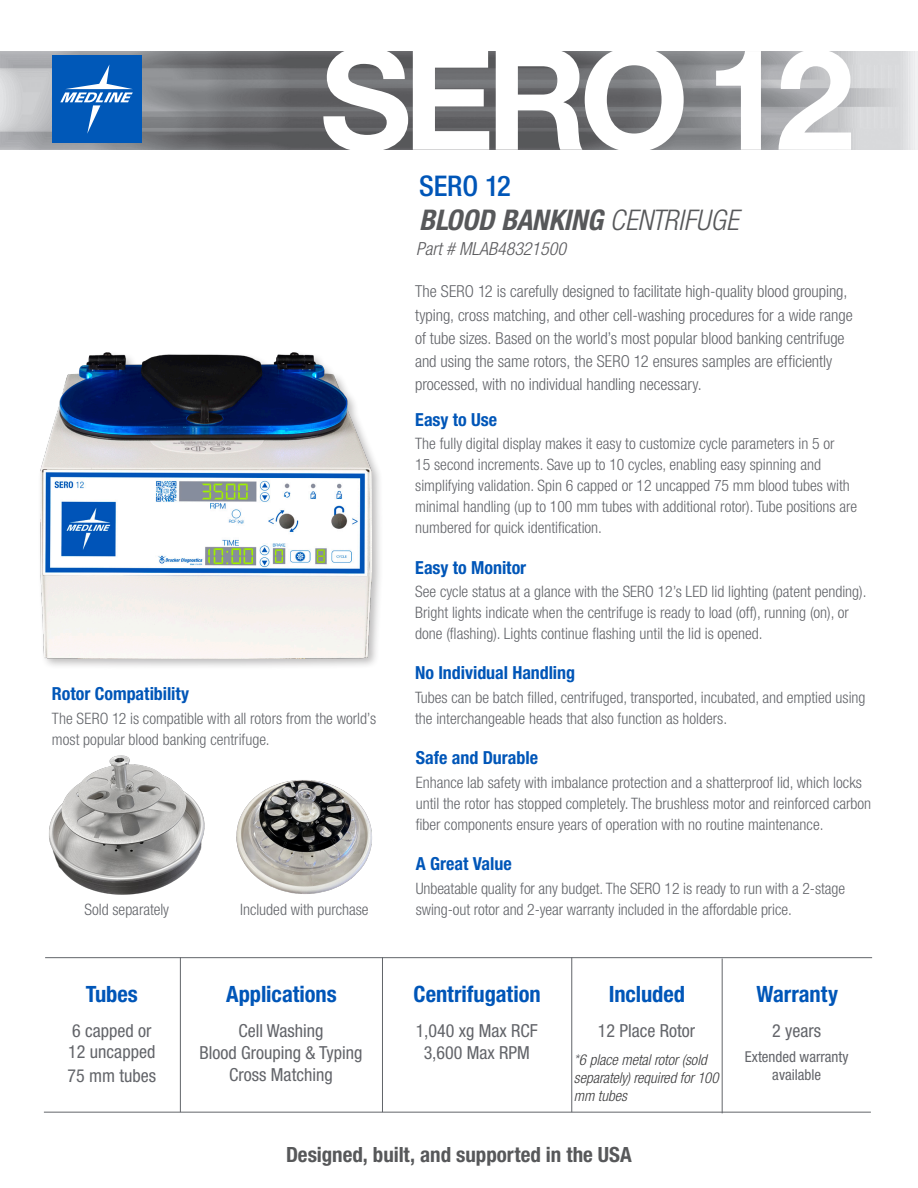
<style>
.page{position:relative;width:918px;height:1188px;background:#fff}
.page>*{position:absolute;margin:0;border:0;box-sizing:border-box;transform-origin:0 0}
.t1{font:700 141px "Helvetica Neue LT Std";letter-spacing:-.06em;color:#fff}
.t2{font:italic 700 condensed 28.5px "Helvetica Neue LT Std";letter-spacing:-.005em;color:#57585a}
.t3{font:500 condensed 28.5px "Helvetica Neue LT Std";letter-spacing:-.005em;color:#0056b8}
.call_out{font:700 condensed 22.5px "Helvetica Neue LT Std";color:#0056b8}
.call_out-2{font:700 condensed 21px "Helvetica Neue LT Std";color:#57585a}
.t4{font:condensed 18px/21.6px "Helvetica Neue LT Std";color:#63656a;text-align:center}
.subhead_-_green{font:700 condensed 18px "Helvetica Neue LT Std";color:#0056b8}
.t5{font:italic 300 condensed 18px "Helvetica Neue LT Std";color:#5a5a5d}
.subhead_-_green-2{font:300 condensed 16.5px/23.2px "Helvetica Neue LT Std";letter-spacing:-.005em;color:#63656a}
.subhead_-_green-3{font:300 condensed 15.75px/21px "Helvetica Neue LT Std";color:#63656a}
.body_text{font:300 condensed 15.75px/21px "Helvetica Neue LT Std";color:#64666b}
.t6{font:italic 300 condensed 15px/18px "Helvetica Neue LT Std";color:#3e3e3f}
.t7{font:condensed 15px/18px "Helvetica Neue LT Std";color:#63656a;text-align:center}
.s1{font-weight:300}
.s2{color:#63656a}
</style>
<div class="page">
<img style="left:0;top:51px;width:918px;height:98px">
<div style="left:52px;top:56px;width:89px;height:87px;background:#0058b8"></div>
<svg style="left:60px;top:64px;width:73px;height:70px"></svg>
<div style="left:38px;top:350px;width:346px;height:321px;background:#231f20;opacity:.3"></div>
<img style="left:40px;top:353px;width:332px;height:305px">
<hr style="left:180px;top:957px;width:1px;height:155px;background:#62656a">
<hr style="left:382px;top:957px;width:1px;height:155px;background:#62656a">
<hr style="left:571px;top:957px;width:1px;height:155px;background:#62656a">
<hr style="left:722px;top:958px;width:1px;height:155px;background:#62656a">
<hr style="left:44px;top:1112px;width:827px;height:1px;background:#62656a">
<hr style="left:45px;top:957px;width:827px;height:1px;background:#62656a">
<img style="left:49px;top:755px;width:156px;height:140px">
<img style="left:236px;top:780px;width:136px;height:114px">
<p class="t1" style="left:320px;top:12px;width:535px">SERO 12</p>
<p class="t3" style="left:419px;top:169px;width:93px">SERO 12</p>
<p class="t2" style="left:419px;top:203px;width:321px">BLOOD BANKING <span class="s1">CENTRIFUGE</span></p>
<p class="t5" style="left:416px;top:238px;width:152px">Part # MLAB48321500</p>
<p class="subhead_-_green-2" style="left:415px;top:280px;width:439px">The SERO 12 is carefully designed to facilitate high-quality blood grouping, typing, cross matching, and other cell-washing procedures for a wide range of tube sizes. Based on the world’s most popular blood banking centrifuge and using the same rotors, the SERO 12 ensures samples are efficiently processed, with no individual handling necessary.</p>
<p class="subhead_-_green" style="left:415px;top:408px;width:83px">Easy to Use</p>
<p class="subhead_-_green-3" style="left:415px;top:433px;width:443px">The fully digital display makes it easy to customize cycle parameters in 5 or<br>15 second increments. Save up to 10 cycles, enabling easy spinning and simplifying validation. Spin 6 capped or 12 uncapped 75 mm blood tubes with minimal handling (up to 100 mm tubes with additional rotor). Tube positions are numbered for quick identification.</p>
<p class="subhead_-_green" style="left:52px;top:683px;width:139px">Rotor Compatibility</p>
<p class="body_text" style="left:52px;top:708px;width:326px">The SERO 12 is compatible with all rotors from the world’s most popular blood banking centrifuge.</p>
<p class="subhead_-_green-3" style="left:84px;top:899px;width:86px">Sold separately</p>
<p class="subhead_-_green-3" style="left:240px;top:899px;width:130px">Included with purchase</p>
<p class="subhead_-_green" style="left:415px;top:556px;width:113px">Easy to Monitor</p>
<p class="subhead_-_green-3" style="left:415px;top:581px;width:453px">See cycle status at a glance with the SERO 12’s LED lid lighting (patent pending).<br>Bright lights indicate when the centrifuge is ready to load (off), running (on), or done (flashing). Lights continue flashing until the lid is opened.</p>
<p class="subhead_-_green" style="left:415px;top:662px;width:162px">No Individual Handling</p>
<p class="subhead_-_green-3" style="left:415px;top:687px;width:452px">Tubes can be batch filled, centrifuged, transported, incubated, and emptied using the interchangeable heads that also function as holders.</p>
<p class="subhead_-_green" style="left:416px;top:747px;width:124px">Safe and Durable</p>
<p class="subhead_-_green-3" style="left:416px;top:772px;width:457px">Enhance lab safety with imbalance protection and a shatterproof lid, which locks until the rotor has stopped completely. The brushless motor and reinforced carbon fiber components ensure years of operation with no routine maintenance.</p>
<p class="subhead_-_green" style="left:416px;top:853px;width:97px">A Great Value</p>
<p class="subhead_-_green-3" style="left:416px;top:878px;width:431px">Unbeatable quality for any budget. The SERO 12 is ready to run with a 2-stage swing-out rotor and 2-year warranty included in the affordable price.</p>
<p class="call_out" style="left:86px;top:980px;width:54px">Tubes</p>
<p class="t4" style="left:68px;top:1020px;width:89px;line-height:21px;text-align:left">6 capped or<br>12 uncapped</p>
<p class="t4" style="left:68px;top:1064px;width:90px">75 mm tubes</p>
<p class="call_out" style="left:226px;top:980px;width:112px">Applications</p>
<p class="call_out" style="left:414px;top:980px;width:129px">Centrifugation</p>
<p class="call_out" style="left:609px;top:980px;width:78px">Included</p>
<p class="call_out" style="left:757px;top:980px;width:83px">Warranty</p>
<p class="t4" style="left:200px;top:1020px;width:164px">Cell Washing<br>Blood Grouping &amp; Typing<br>Cross Matching</p>
<p class="t4" style="left:416px;top:1020px;width:124px">1,040 xg Max RCF</p>
<p class="t4" style="left:598px;top:1020px;width:99px">12 Place Rotor</p>
<p class="t4" style="left:772px;top:1020px;width:50px">2 years</p>
<p class="t7" style="left:745px;top:1048px;width:105px">Extended warranty available</p>
<p class="t4" style="left:424px;top:1042px;width:108px">3,600 Max RPM</p>
<p class="t6" style="left:574px;top:1051px;width:146px"><span class="s2">*</span>6 place metal rotor (sold separately) required for 100 mm tubes</p>
<p class="call_out-2" style="left:286px;top:1141px;width:347px">Designed, built, and supported in the USA</p>
</div>
